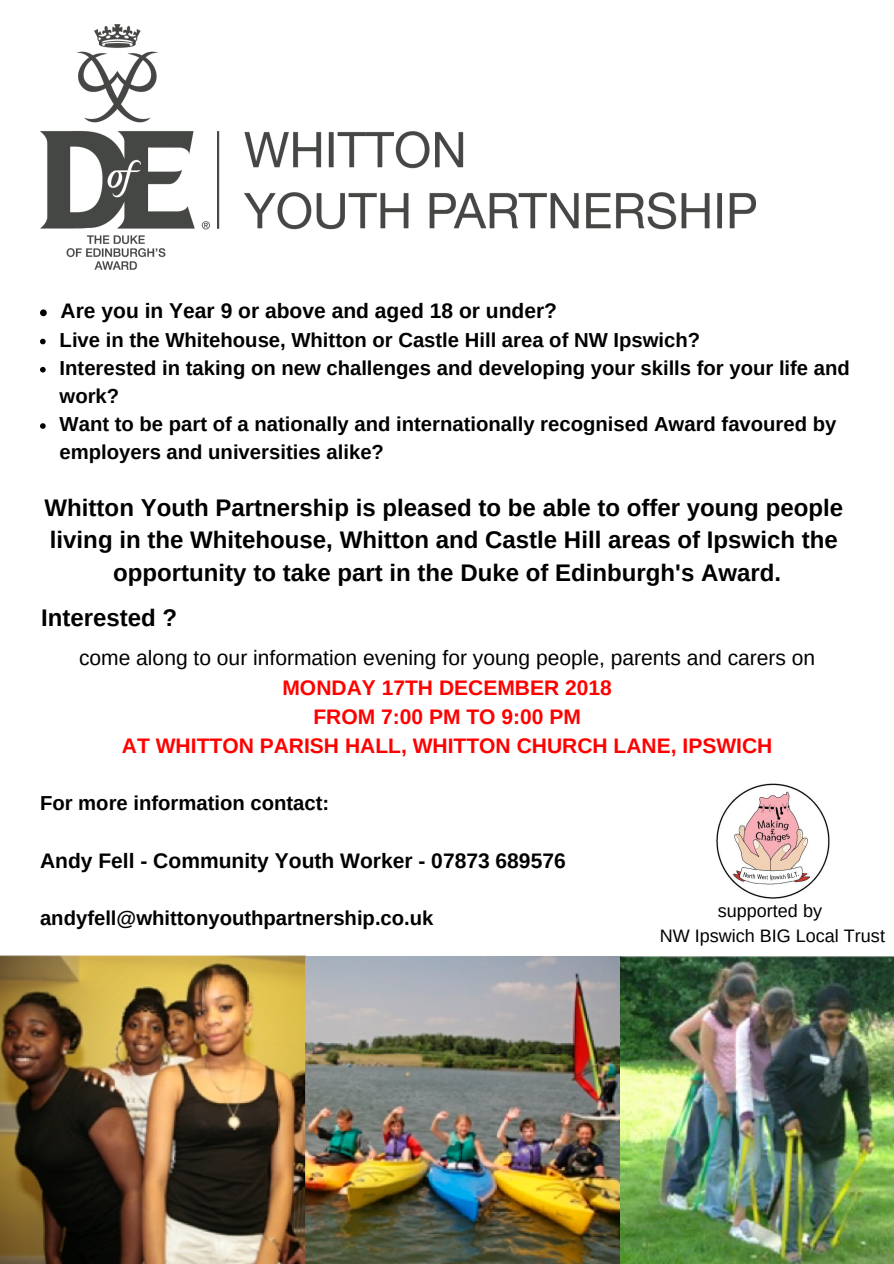
<style>
.page{position:relative;width:894px;height:1264px;background:#fff}
.page>*{position:absolute;margin:0;border:0;box-sizing:border-box;transform-origin:0 0}
.t1{font:700 24px/32.7px "Arimo";color:#000;text-align:center}
.t2{font:700 21px/29.2px "Arimo";color:#f00;text-align:center}
.t3{font:700 21px "Arimo";color:#000}
.t4{font:21px "Arimo";color:#000}
.t5{font:700 20.25px/28.2px "Arimo";color:#000}
.t6{font:18px/24.8px "Arimo";color:#000;text-align:center}
</style>
<div class="page">
<img style="left:0;top:955px;width:893px;height:308px">
<img style="left:40px;top:25px;width:715px;height:244px">
<img style="left:716px;top:783px;width:114px;height:116px">
<svg style="left:40px;top:309px;width:7px;height:7px"></svg>
<svg style="left:40px;top:339px;width:6px;height:5px"></svg>
<svg style="left:40px;top:367px;width:6px;height:5px"></svg>
<svg style="left:40px;top:423px;width:6px;height:6px"></svg>
<p class="t3" style="left:61px;top:299px;width:498px">Are you in Year 9 or above and aged 18 or under?</p>
<p class="t5" style="left:60px;top:325px;width:791px">Live in the Whitehouse, Whitton or Castle Hill area of NW Ipswich?<br>Interested in taking on new challenges and developing your skills for your life and work?<br>Want to be part of a nationally and internationally recognised Award favoured by employers and universities alike?</p>
<p class="t1" style="left:45px;top:491px;width:799px">Whitton Youth Partnership is pleased to be able to offer young people living in the Whitehouse, Whitton and Castle Hill areas of Ipswich the opportunity to take part in the Duke of Edinburgh's Award.</p>
<p class="t1" style="left:41px;top:601px;width:138px">Interested ?</p>
<p class="t4" style="left:79px;top:646px;width:737px">come along to our information evening for young people, parents and carers on</p>
<p class="t2" style="left:122px;top:672px;width:651px">MONDAY 17TH DECEMBER 2018<br>FROM 7:00 PM TO 9:00 PM<br>AT WHITTON PARISH HALL, WHITTON CHURCH LANE, IPSWICH</p>
<p class="t5" style="left:40px;top:788px;width:291px">For more information contact:</p>
<p class="t3" style="left:40px;top:849px;width:527px">Andy Fell - Community Youth Worker - 07873 689576</p>
<p class="t5" style="left:40px;top:903px;width:395px">andyfell@whittonyouthpartnership.co.uk</p>
<p class="t6" style="left:659px;top:898px;width:227px">supported by<br>NW Ipswich BIG Local Trust</p>
</div>
